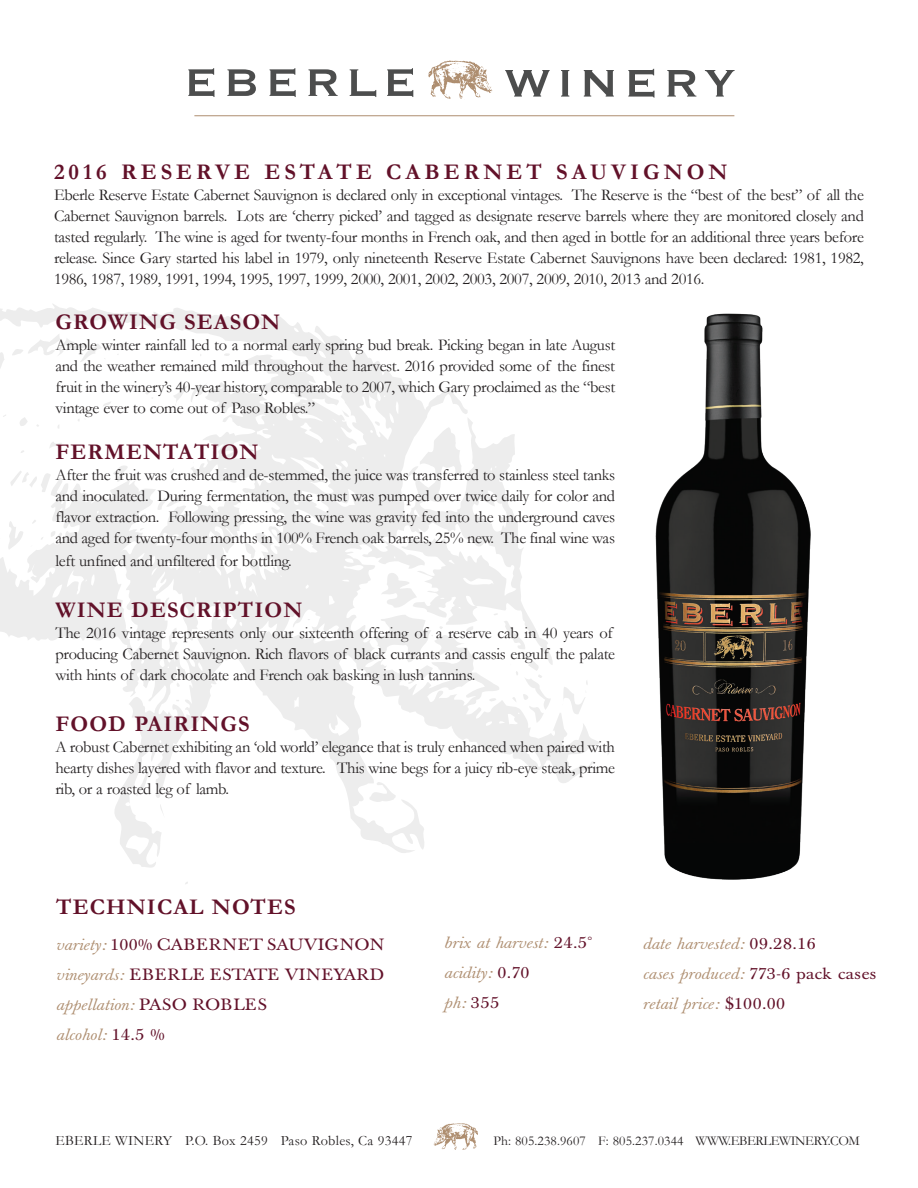
<style>
.page{position:relative;width:918px;height:1188px;background:#fff}
.page>*{position:absolute;margin:0;border:0;box-sizing:border-box;transform-origin:0 0}
.t1{font:700 22.5px "Garamond";letter-spacing:.05em;color:#621129}
.t2{font:700 22.5px "Garamond";letter-spacing:.18em;color:#621129}
.t3{font:16.5px/21px "Garamond";letter-spacing:-.02em;color:#231f20;text-align:justify}
.t4{font:italic 16.2px/30px "Baskerville";letter-spacing:.02em;color:#ae8e70;scale:1.11 1}
.t5{font:16.2px/30px "Baskerville";letter-spacing:.02em;color:#621129;scale:1.11 1}
.t6{font:14.25px "Garamond";letter-spacing:.02em;color:#231f20}
.t7{font:13.5px "Garamond";letter-spacing:-.01em;color:#231f20}
.s1{font-style:italic;color:#ae8e70}
.s2{font-style:normal;color:#621129}
</style>
<div class="page">
<svg style="left:0;top:304px;width:611px;height:580px"></svg>
<svg style="left:433px;top:1123px;width:45px;height:27px"></svg>
<svg style="left:428px;top:60px;width:65px;height:39px"></svg>
<hr style="left:194px;top:116px;width:540px;height:1px;background:#ae8e70">
<svg style="left:505px;top:70px;width:45px;height:27px"></svg>
<svg style="left:561px;top:70px;width:8px;height:27px"></svg>
<svg style="left:584px;top:70px;width:30px;height:27px"></svg>
<svg style="left:628px;top:69px;width:26px;height:29px"></svg>
<svg style="left:667px;top:70px;width:29px;height:27px"></svg>
<svg style="left:705px;top:70px;width:30px;height:27px"></svg>
<svg style="left:188px;top:68px;width:26px;height:29px"></svg>
<svg style="left:227px;top:69px;width:29px;height:27px"></svg>
<svg style="left:270px;top:68px;width:26px;height:29px"></svg>
<svg style="left:308px;top:69px;width:30px;height:27px"></svg>
<svg style="left:350px;top:69px;width:26px;height:28px"></svg>
<svg style="left:387px;top:68px;width:26px;height:29px"></svg>
<img style="left:656px;top:313px;width:154px;height:566px">
<h1 class="t2" style="left:54px;top:159px;width:675px">2016 RESERVE ESTATE CABERNET SAUVIGNON</h1>
<p class="t3" style="left:54px;top:184px;width:811px">Eberle Reserve Estate Cabernet Sauvignon is declared only in exceptional vintages. The Reserve is the “best of the best” of all the Cabernet Sauvignon barrels. Lots are ‘cherry picked’ and tagged as designate reserve barrels where they are monitored closely and tasted regularly. The wine is aged for twenty-four months in French oak, and then aged in bottle for an additional three years before release. Since Gary started his label in 1979, only nineteenth Reserve Estate Cabernet Sauvignons have been declared: 1981, 1982, 1986, 1987, 1989, 1991, 1994, 1995, 1997, 1999, 2000, 2001, 2002, 2003, 2007, 2009, 2010, 2013 and 2016.</p>
<h1 class="t1" style="left:56px;top:308px;width:226px">GROWING SEASON</h1>
<p class="t3" style="left:56px;top:334px;width:561px">Ample winter rainfall led to a normal early spring bud break. Picking began in late August and the weather remained mild throughout the harvest. 2016 provided some of the finest fruit in the winery’s 40-year history, comparable to 2007, which Gary proclaimed as the “best vintage ever to come out of Paso Robles.”</p>
<h1 class="t1" style="left:56px;top:439px;width:205px">FERMENTATION</h1>
<p class="t3" style="left:56px;top:464px;width:561px">After the fruit was crushed and de-stemmed, the juice was transferred to stainless steel tanks and inoculated. During fermentation, the must was pumped over twice daily for color and flavor extraction. Following pressing, the wine was gravity fed into the underground caves and aged for twenty-four months in 100% French oak barrels, 25% new. The final wine was</p>
<p class="t3" style="left:56px;top:550px;width:238px">left unfined and unfiltered for bottling.</p>
<h1 class="t1" style="left:56px;top:596px;width:248px">WINE DESCRIPTION</h1>
<p class="t3" style="left:56px;top:622px;width:561px;text-align:left">The 2016 vintage represents only our sixteenth offering of a reserve cab in 40 years of producing Cabernet Sauvignon. Rich flavors of black currants and cassis engulf the palate with hints of dark chocolate and French oak basking in lush tannins.</p>
<h1 class="t1" style="left:56px;top:710px;width:196px">FOOD PAIRINGS</h1>
<p class="t3" style="left:56px;top:736px;width:561px">A robust Cabernet exhibiting an ‘old world’ elegance that is truly enhanced when paired with hearty dishes layered with flavor and texture. This wine begs for a juicy rib-eye steak, prime rib, or a roasted leg of lamb.</p>
<h1 class="t1" style="left:56px;top:894px;width:241px">TECHNICAL NOTES</h1>
<p class="t5" style="left:56px;top:930px;width:297px"><span class="s1">variety:</span> 100% CABERNET SAUVIGNON <span class="s1">vineyards:</span> EBERLE ESTATE VINEYARD <span class="s1">appellation:</span> PASO ROBLES<br><span class="s1">alcohol:</span> 14.5 %</p>
<p class="t4" style="left:444px;top:928px;width:135px">brix at harvest: <span class="s2">24.5˚ </span>acidity: <span class="s2">0.70<br></span>ph: <span class="s2">355</span></p>
<p class="t4" style="left:643px;top:929px;width:212px">date harvested: <span class="s2">09.28.16<br></span>cases produced: <span class="s2">773-6 pack cases </span>retail price: <span class="s2">$100.00</span></p>
<p class="t6" style="left:56px;top:1132px;width:358px">EBERLE WINERY P.O. Box 2459 Paso Robles, Ca 93447</p>
<p class="t7" style="left:493px;top:1132px;width:368px">Ph: 805.238.9607 F: 805.237.0344 WWW.EBERLEWINERY.COM</p>
</div>
